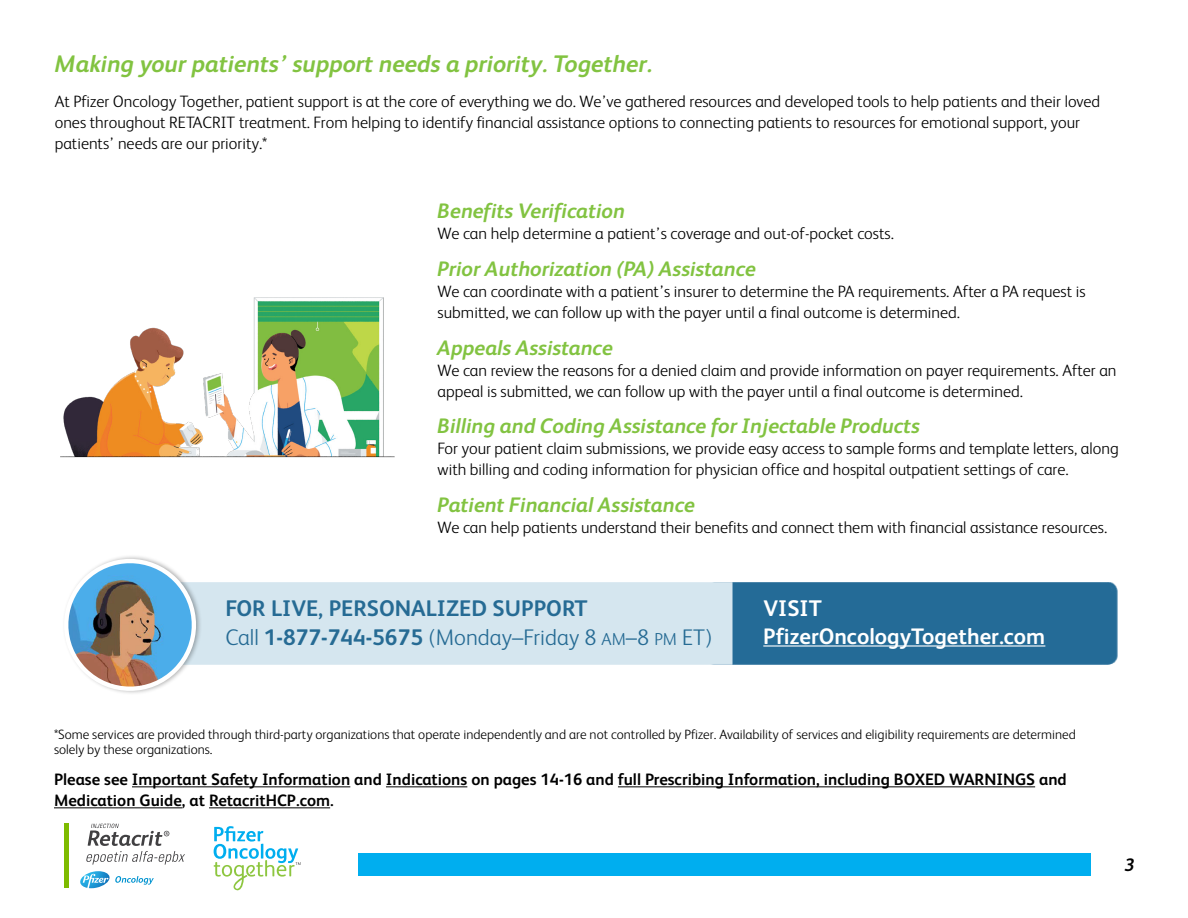
<style>
.page{position:relative;width:1188px;height:918px;background:#fff}
.page>*{position:absolute;margin:0;border:0;box-sizing:border-box;transform-origin:0 0}
.t1{font:italic 700 24px "FS Albert";color:#82c341}
.t2{font:300 22.65px "FS Albert";color:#266b94}
.t3{font:700 22.65px "FS Albert";color:#266b94}
.t4{font:700 22.65px "FS Albert";color:#fff}
.t5{font:700 22.5px "FS Albert";color:#fff}
.t6{font:italic 700 21px "FS Albert";color:#82c341}
.t7{font:italic 700 18px "FS Albert";color:#000}
.t8{font:300 16.5px/21px "FS Albert";color:#000}
.t9{font:700 16.5px/21px "FS Albert";color:#000}
.t10{font:300 13.5px/15px "FS Albert";color:#000}
.s1{font-weight:700}
.s2{font-size:17.4px}
</style>
<div class="page">
<div style="left:359px;top:853px;width:732px;height:22px;background:#00aeef"></div>
<hr style="left:132px;top:786px;width:218px;height:1px;background:#000">
<hr style="left:386px;top:786px;width:81px;height:1px;background:#000">
<hr style="left:618px;top:786px;width:417px;height:1px;background:#000">
<hr style="left:54px;top:807px;width:128px;height:1px;background:#000">
<hr style="left:209px;top:807px;width:121px;height:1px;background:#000">
<div style="left:64px;top:824px;width:5px;height:64px;background:#7ebb00"></div>
<svg style="left:80px;top:871px;width:74px;height:17px"></svg>
<svg style="left:86px;top:824px;width:99px;height:41px"></svg>
<svg style="left:214px;top:826px;width:87px;height:64px"></svg>
<img style="left:60px;top:297px;width:335px;height:161px">
<img style="left:203px;top:582px;width:915px;height:82px">
<svg style="left:63px;top:555px;width:137px;height:140px"></svg>
<hr style="left:763px;top:645px;width:282px;height:2px;background:#fff">
<h1 class="t1" style="left:55px;top:50px;width:599px">Making your patients’ support needs a priority. Together.</h1>
<p class="t8" style="left:55px;top:91px;width:1047px">At Pfizer Oncology Together, patient support is at the core of everything we do. We’ve gathered resources and developed tools to help patients and their loved ones throughout RETACRIT treatment. From helping to identify financial assistance options to connecting patients to resources for emotional support, your patients’ needs are our priority.*</p>
<p class="t6" style="left:438px;top:199px;width:189px">Benefits Verification</p>
<p class="t8" style="left:438px;top:223px;width:458px">We can help determine a patient’s coverage and out-of-pocket costs.</p>
<p class="t6" style="left:438px;top:257px;width:320px">Prior Authorization (PA) Assistance</p>
<p class="t8" style="left:438px;top:281px;width:650px">We can coordinate with a patient’s insurer to determine the PA requirements. After a PA request is submitted, we can follow up with the payer until a final outcome is determined.</p>
<p class="t6" style="left:438px;top:335px;width:177px">Appeals Assistance</p>
<p class="t8" style="left:438px;top:359px;width:680px">We can review the reasons for a denied claim and provide information on payer requirements. After an appeal is submitted, we can follow up with the payer until a final outcome is determined.</p>
<p class="t6" style="left:438px;top:414px;width:484px">Billing and Coding Assistance for Injectable Products</p>
<p class="t8" style="left:438px;top:438px;width:683px">For your patient claim submissions, we provide easy access to sample forms and template letters, along with billing and coding information for physician office and hospital outpatient settings of care.</p>
<p class="t6" style="left:438px;top:493px;width:259px">Patient Financial Assistance</p>
<p class="t8" style="left:438px;top:517px;width:671px">We can help patients understand their benefits and connect them with financial assistance resources.</p>
<h2 class="t3" style="left:226px;top:595px;width:364px">FOR LIVE, PERSONALIZED SUPPORT</h2>
<h2 class="t4" style="left:764px;top:595px;width:60px">VISIT</h2>
<h2 class="t2" style="left:226px;top:624px;width:489px">Call <span class="s1">1-877-744-5675</span> (Monday–Friday 8 <span class="s2">AM</span>–8 <span class="s2">PM</span> ET)</h2>
<h3 class="t5" style="left:763px;top:623px;width:284px">PfizerOncologyTogether.com</h3>
<p class="t10" style="left:54px;top:727px;width:1023px">*Some services are provided through third-party organizations that operate independently and are not controlled by Pfizer. Availability of services and eligibility requirements are determined solely by these organizations.</p>
<p class="t9" style="left:54px;top:769px;width:1014px">Please see Important Safety Information and Indications on pages 14-16 and full Prescribing Information, including BOXED WARNINGS and<br>Medication Guide, at RetacritHCP.com.</p>
<p class="t7" style="left:1125px;top:855px;width:12px">3</p>
</div>
